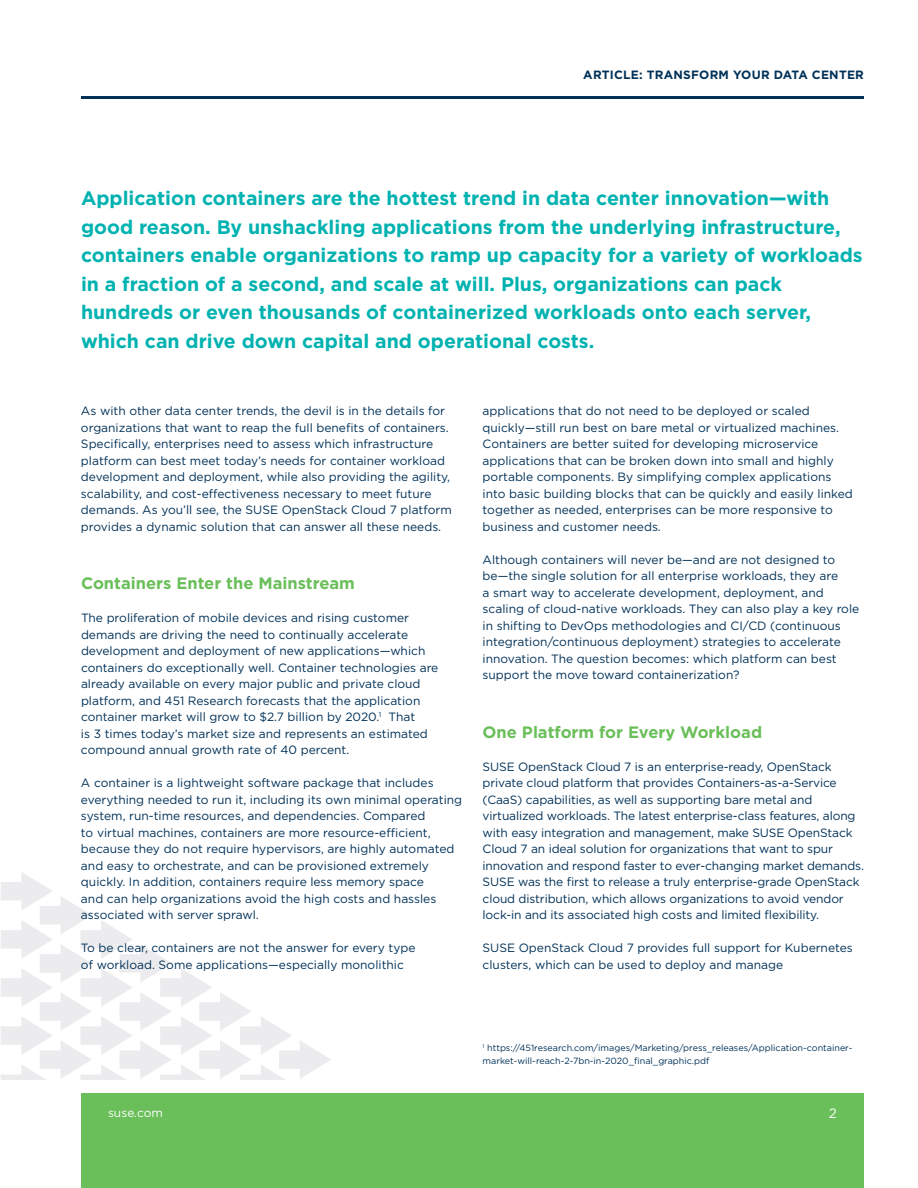
<style>
.page{position:relative;width:918px;height:1188px;background:#fff}
.page>*{position:absolute;margin:0;border:0;box-sizing:border-box;transform-origin:0 0}
.t1{font:700 19.5px/28.5px "Gotham";color:#00b2b0}
.t2{font:700 16.5px "Gotham";color:#6abf5a}
.t3{font:13.5px "Gotham";color:#fff}
.t4{font:12px/16.5px "Gotham";color:#003158}
.t5{font:700 12px "Gotham";letter-spacing:.02em;color:#003158}
.t6{font:12px "Gotham";color:#fff}
.t7{font:9px/13.5px "Gotham";color:#003158}
</style>
<div class="page">
<div style="left:81px;top:1094px;width:783px;height:94px;background:#6abf5a"></div>
<svg style="left:1px;top:872px;width:330px;height:208px"></svg>
<hr style="left:81px;top:96px;width:783px;height:3px;background:#003158">
<p class="t5" style="left:583px;top:68px;width:282px">ARTICLE: TRANSFORM YOUR DATA CENTER</p>
<p class="t1" style="left:81px;top:183px;width:783px">Application containers are the hottest trend in data center innovation—with good reason. By unshackling applications from the underlying infrastructure, containers enable organizations to ramp up capacity for a variety of workloads in a fraction of a second, and scale at will. Plus, organizations can pack hundreds or even thousands of containerized workloads onto each server, which can drive down capital and operational costs.</p>
<p class="t4" style="left:81px;top:402px;width:372px">As with other data center trends, the devil is in the details for organizations that want to reap the full benefits of containers.<br>Specifically, enterprises need to assess which infrastructure platform can best meet today’s needs for container workload development and deployment, while also providing the agility, scalability, and cost-effectiveness necessary to meet future demands. As you’ll see, the SUSE OpenStack Cloud 7 platform provides a dynamic solution that can answer all these needs.</p>
<h2 class="t2" style="left:81px;top:574px;width:275px">Containers Enter the Mainstream</h2>
<p class="t4" style="left:81px;top:609px;width:359px">The proliferation of mobile devices and rising customer demands are driving the need to continually accelerate development and deployment of new applications—which containers do exceptionally well. Container technologies are already available on every major public and private cloud platform, and 451 Research forecasts that the application container market will grow to $2.7 billion by 2020.<sup>1</sup> That<br>is 3 times today’s market size and represents an estimated compound annual growth rate of 40 percent.</p>
<p class="t4" style="left:81px;top:774px;width:383px">A container is a lightweight software package that includes everything needed to run it, including its own minimal operating system, run-time resources, and dependencies. Compared<br>to virtual machines, containers are more resource-efficient, because they do not require hypervisors, are highly automated and easy to orchestrate, and can be provisioned extremely quickly. In addition, containers require less memory space<br>and can help organizations avoid the high costs and hassles associated with server sprawl.</p>
<p class="t4" style="left:81px;top:939px;width:336px">To be clear, containers are not the answer for every type of workload. Some applications—especially monolithic</p>
<p class="t4" style="left:483px;top:402px;width:372px">applications that do not need to be deployed or scaled quickly—still run best on bare metal or virtualized machines.<br>Containers are better suited for developing microservice applications that can be broken down into small and highly portable components. By simplifying complex applications into basic building blocks that can be quickly and easily linked together as needed, enterprises can be more responsive to business and customer needs.</p>
<p class="t4" style="left:483px;top:551px;width:378px">Although containers will never be—and are not designed to be—the single solution for all enterprise workloads, they are<br>a smart way to accelerate development, deployment, and scaling of cloud-native workloads. They can also play a key role in shifting to DevOps methodologies and CI/CD (continuous integration/continuous deployment) strategies to accelerate innovation. The question becomes: which platform can best support the move toward containerization?</p>
<h2 class="t2" style="left:483px;top:722px;width:281px">One Platform for Every Workload</h2>
<p class="t4" style="left:483px;top:758px;width:383px">SUSE OpenStack Cloud 7 is an enterprise-ready, OpenStack private cloud platform that provides Containers-as-a-Service (CaaS) capabilities, as well as supporting bare metal and virtualized workloads. The latest enterprise-class features, along with easy integration and management, make SUSE OpenStack Cloud 7 an ideal solution for organizations that want to spur innovation and respond faster to ever-changing market demands.<br>SUSE was the first to release a truly enterprise-grade OpenStack cloud distribution, which allows organizations to avoid vendor lock-in and its associated high costs and limited flexibility.</p>
<p class="t4" style="left:483px;top:939px;width:372px">SUSE OpenStack Cloud 7 provides full support for Kubernetes clusters, which can be used to deploy and manage</p>
<p class="t7" style="left:483px;top:1041px;width:372px"><sup>1</sup> https://451research.com/images/Marketing/press_releases/Application-container&shy;market-will-reach-2-7bn-in-2020_final_graphic.pdf</p>
<p class="t6" style="left:108px;top:1106px;width:56px">suse.com</p>
<p class="t3" style="left:829px;top:1106px;width:10px">2</p>
</div>
